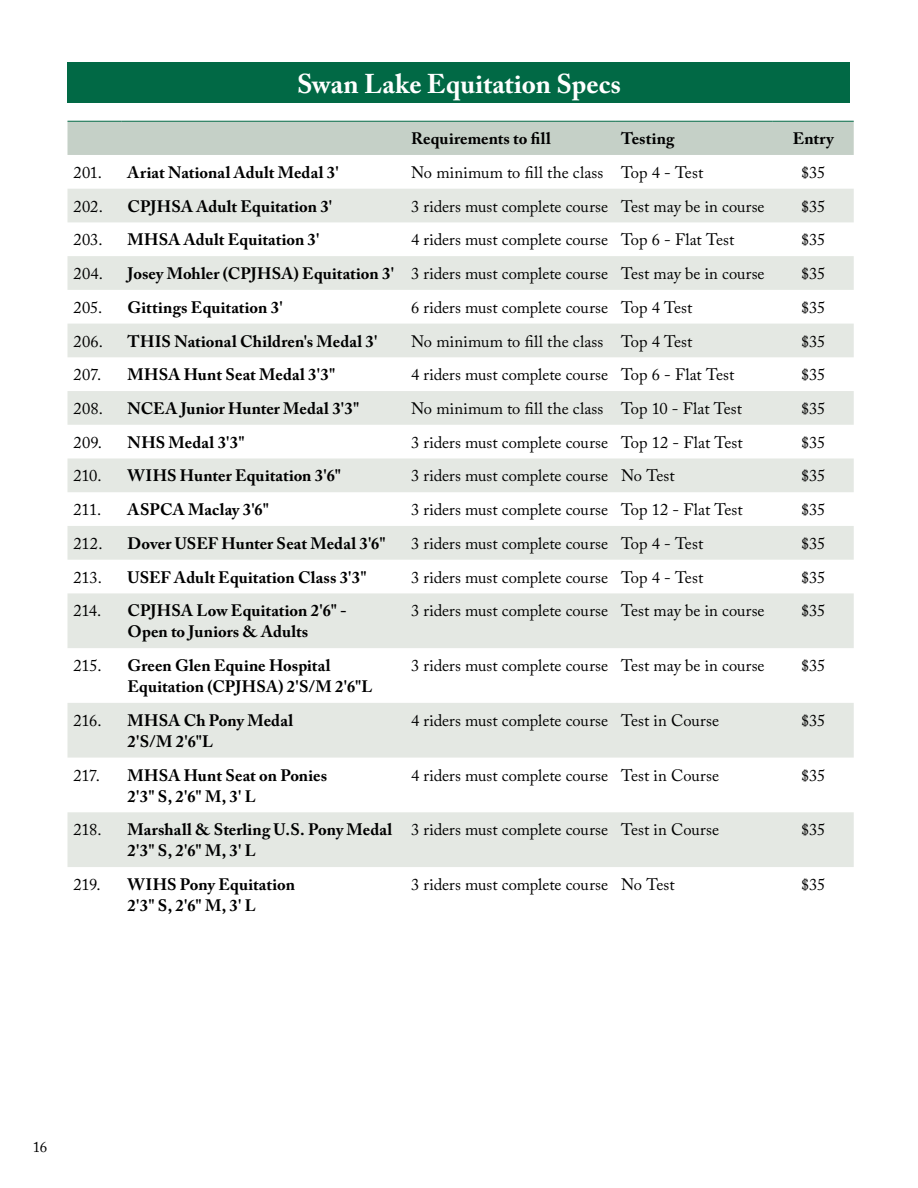
<style>
.page{position:relative;width:918px;height:1188px;background:#fff}
.page>*{position:absolute;margin:0;border:0;box-sizing:border-box;transform-origin:0 0}
.t1{font:700 27px "Adobe Caslon Pro";color:#fff}
.t2{font:16.5px "Adobe Caslon Pro";color:#000}
.t3{font:700 16.5px/21px "Adobe Caslon Pro";letter-spacing:.005em;color:#000}
.t4{font:15px "Adobe Caslon Pro";color:#000}
.s1{font-weight:700}
</style>
<div class="page">
<div style="left:68px;top:62px;width:782px;height:41px;background:#016945"></div>
<div style="left:68px;top:122px;width:786px;height:33px;background:#c5d0c7"></div>
<svg style="left:68px;top:189px;width:786px;height:678px;fill:#e4e8e3"></svg>
<hr style="left:68px;top:121px;width:54px;height:1px;background:#016945">
<hr style="left:122px;top:121px;width:283px;height:1px;background:#016945">
<hr style="left:405px;top:121px;width:210px;height:1px;background:#016945">
<hr style="left:615px;top:121px;width:158px;height:1px;background:#016945">
<hr style="left:773px;top:121px;width:81px;height:1px;background:#016945">
<h1 class="t1" style="left:297px;top:68px;width:325px">Swan Lake Equitation Specs</h1>
<p class="t3" style="left:411px;top:128px;width:141px">Requirements to fill</p>
<p class="t3" style="left:621px;top:128px;width:55px">Testing</p>
<p class="t3" style="left:793px;top:128px;width:42px">Entry</p>
<p class="t2" style="left:74px;top:163px;width:30px">201.</p>
<p class="t3" style="left:128px;top:162px;width:213px">Ariat National Adult Medal 3'</p>
<p class="t2" style="left:411px;top:163px;width:294px">No minimum to fill the class Top 4 - Test</p>
<p class="t2" style="left:801px;top:163px;width:26px">$35</p>
<p class="t2" style="left:74px;top:196px;width:31px">202.</p>
<p class="t3" style="left:128px;top:195px;width:206px">CPJHSA Adult Equitation 3'</p>
<p class="t2" style="left:411px;top:196px;width:355px">3 riders must complete course Test may be in course</p>
<p class="t2" style="left:801px;top:196px;width:26px">$35</p>
<p class="t2" style="left:74px;top:230px;width:31px">203.</p>
<p class="t3" style="left:128px;top:229px;width:193px">MHSA Adult Equitation 3'</p>
<p class="t2" style="left:411px;top:230px;width:325px">4 riders must complete course Top 6 - Flat Test</p>
<p class="t2" style="left:801px;top:230px;width:26px">$35</p>
<p class="t2" style="left:74px;top:264px;width:31px">204.</p>
<p class="t2" style="left:128px;top:264px;width:639px"><span class="s1">Josey Mohler (CPJHSA) Equitation 3'</span> 3 riders must complete course Test may be in course</p>
<p class="t2" style="left:801px;top:264px;width:26px">$35</p>
<p class="t2" style="left:74px;top:297px;width:30px">205.</p>
<p class="t3" style="left:128px;top:297px;width:157px">Gittings Equitation 3'</p>
<p class="t2" style="left:411px;top:297px;width:283px">6 riders must complete course Top 4 Test</p>
<p class="t2" style="left:801px;top:297px;width:26px">$35</p>
<p class="t2" style="left:74px;top:331px;width:31px">206.</p>
<p class="t3" style="left:128px;top:330px;width:252px">THIS National Children's Medal 3'</p>
<p class="t2" style="left:411px;top:331px;width:283px">No minimum to fill the class Top 4 Test</p>
<p class="t2" style="left:801px;top:331px;width:26px">$35</p>
<p class="t2" style="left:74px;top:365px;width:29px">207.</p>
<p class="t3" style="left:128px;top:364px;width:209px">MHSA Hunt Seat Medal 3'3"</p>
<p class="t2" style="left:411px;top:365px;width:325px">4 riders must complete course Top 6 - Flat Test</p>
<p class="t2" style="left:801px;top:365px;width:26px">$35</p>
<p class="t2" style="left:74px;top:399px;width:31px">208.</p>
<p class="t3" style="left:128px;top:398px;width:233px">NCEA Junior Hunter Medal 3'3"</p>
<p class="t2" style="left:411px;top:399px;width:333px">No minimum to fill the class Top 10 - Flat Test</p>
<p class="t2" style="left:801px;top:399px;width:26px">$35</p>
<p class="t2" style="left:74px;top:432px;width:30px">209.</p>
<p class="t3" style="left:128px;top:431px;width:119px">NHS Medal 3'3"</p>
<p class="t2" style="left:411px;top:432px;width:333px">3 riders must complete course Top 12 - Flat Test</p>
<p class="t2" style="left:801px;top:432px;width:26px">$35</p>
<p class="t2" style="left:74px;top:466px;width:30px">210.</p>
<p class="t3" style="left:128px;top:465px;width:215px">WIHS Hunter Equitation 3'6"</p>
<p class="t2" style="left:411px;top:466px;width:265px">3 riders must complete course No Test</p>
<p class="t2" style="left:801px;top:466px;width:26px">$35</p>
<p class="t2" style="left:74px;top:500px;width:29px">211.</p>
<p class="t3" style="left:128px;top:499px;width:143px">ASPCA Maclay 3'6"</p>
<p class="t2" style="left:411px;top:500px;width:333px">3 riders must complete course Top 12 - Flat Test</p>
<p class="t2" style="left:801px;top:500px;width:26px">$35</p>
<p class="t2" style="left:74px;top:534px;width:31px">212.</p>
<p class="t3" style="left:128px;top:533px;width:260px">Dover USEF Hunter Seat Medal 3'6"</p>
<p class="t2" style="left:411px;top:534px;width:294px">3 riders must complete course Top 4 - Test</p>
<p class="t2" style="left:801px;top:534px;width:26px">$35</p>
<p class="t2" style="left:74px;top:567px;width:30px">213.</p>
<p class="t3" style="left:128px;top:566px;width:241px">USEF Adult Equitation Class 3'3"</p>
<p class="t2" style="left:411px;top:567px;width:294px">3 riders must complete course Top 4 - Test</p>
<p class="t2" style="left:801px;top:567px;width:26px">$35</p>
<p class="t2" style="left:74px;top:601px;width:29px">214.</p>
<p class="t3" style="left:128px;top:600px;width:221px">CPJHSA Low Equitation 2'6" -<br>Open to Juniors &amp; Adults</p>
<p class="t2" style="left:411px;top:601px;width:355px">3 riders must complete course Test may be in course</p>
<p class="t2" style="left:801px;top:601px;width:26px">$35</p>
<p class="t2" style="left:74px;top:656px;width:30px">215.</p>
<p class="t3" style="left:128px;top:655px;width:247px">Green Glen Equine Hospital<br>Equitation (CPJHSA) 2'S/M 2'6"L</p>
<p class="t2" style="left:411px;top:656px;width:355px">3 riders must complete course Test may be in course</p>
<p class="t2" style="left:801px;top:656px;width:26px">$35</p>
<p class="t2" style="left:74px;top:710px;width:30px">216.</p>
<p class="t3" style="left:128px;top:710px;width:167px">MHSA Ch Pony Medal<br>2'S/M 2'6"L</p>
<p class="t2" style="left:411px;top:710px;width:310px">4 riders must complete course Test in Course</p>
<p class="t2" style="left:801px;top:710px;width:26px">$35</p>
<p class="t2" style="left:74px;top:765px;width:28px">217.</p>
<p class="t3" style="left:128px;top:764px;width:201px">MHSA Hunt Seat on Ponies<br>2'3" S, 2'6" M, 3' L</p>
<p class="t2" style="left:411px;top:765px;width:310px">4 riders must complete course Test in Course</p>
<p class="t2" style="left:801px;top:765px;width:26px">$35</p>
<p class="t2" style="left:74px;top:820px;width:30px">218.</p>
<p class="t3" style="left:128px;top:819px;width:266px">Marshall &amp; Sterling U.S. Pony Medal<br>2'3" S, 2'6" M, 3' L</p>
<p class="t2" style="left:411px;top:820px;width:310px">3 riders must complete course Test in Course</p>
<p class="t2" style="left:801px;top:820px;width:26px">$35</p>
<p class="t2" style="left:74px;top:875px;width:29px">219.</p>
<p class="t3" style="left:128px;top:874px;width:169px">WIHS Pony Equitation<br>2'3" S, 2'6" M, 3' L</p>
<p class="t2" style="left:411px;top:875px;width:265px">3 riders must complete course No Test</p>
<p class="t2" style="left:801px;top:875px;width:26px">$35</p>
<p class="t4" style="left:33px;top:1138px;width:16px">16</p>
</div>
